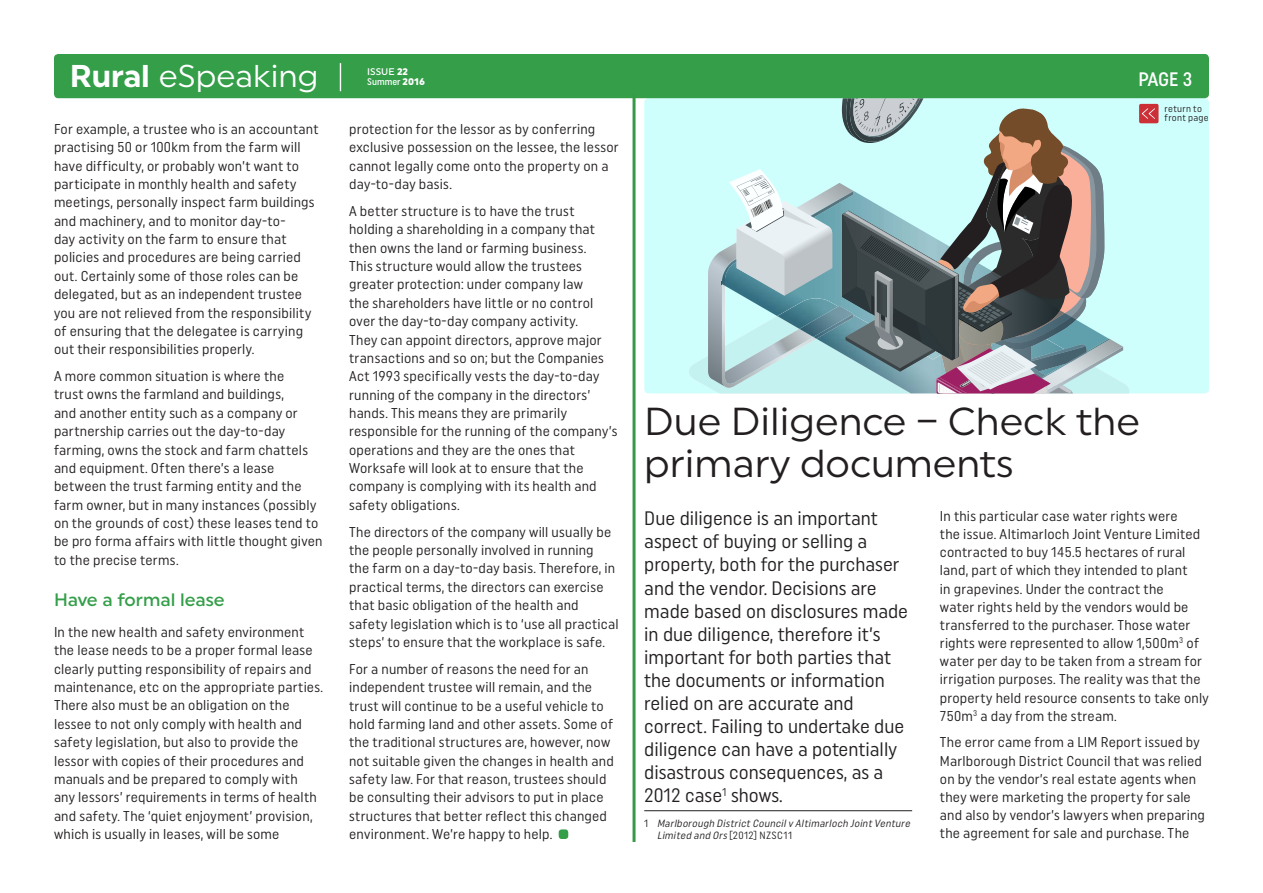
<style>
.page{position:relative;width:1263px;height:893px;background:#fff}
.page>*{position:absolute;margin:0;border:0;box-sizing:border-box;transform-origin:0 0}
.t1{font:39px/42.2px "Uniform";color:#231f20}
.t2{font:31.5px "Uniform";color:#fff}
.t3{font:19.5px/23.1px "Uniform Condensed";color:#231f20}
.t4{font:500 19.5px "Uniform Condensed";color:#fff}
.t5{font:500 18px "Uniform";color:#349e49}
.t6{font:14.25px/18.3px "Uniform Condensed";letter-spacing:.015em;color:#231f20}
.t7{font:italic 10.5px/12px "Uniform Condensed";color:#231f20}
.t8{font:9.6px/9px "Uniform Condensed";letter-spacing:.03em;color:#231f20}
.t9{font:500 9.6px "Uniform Condensed";color:#fff}
.t10{font:500 9.6px "Uniform";color:#fff}
.s1{font-weight:700}
.s2{font-weight:900}
.s3{font-family:"Uniform";font-weight:900}
.s4{font-style:normal}
</style>
<div class="page">
<div style="left:644px;top:98px;width:565px;height:295px;background:#cffffd"></div>
<div style="left:1139px;top:104px;width:19px;height:19px;background:#cd2f36;border-radius:2px"></div>
<svg style="left:687px;top:98px;width:468px;height:296px"></svg>
<div style="left:54px;top:54px;width:1155px;height:44px;background:#349e49;border-radius:4px"></div>
<svg style="left:340px;top:63px;width:1px;height:28px"></svg>
<div style="left:559px;top:829px;width:9px;height:10px;background:#349e49;border-radius:3px"></div>
<hr style="left:644px;top:810px;width:268px;height:1px;background:#231f20">
<hr style="left:632px;top:94px;width:3px;height:748px;background:#369948">
<h2 class="t2" style="left:70px;top:57px;width:250px"><span class="s1">Rural</span> eSpeaking</h2>
<p class="t10" style="left:367px;top:65px;width:42px">ISSUE <span class="s2">22</span></p>
<p class="t9" style="left:367px;top:76px;width:59px">Summer <span class="s3">2016</span></p>
<h3 class="t4" style="left:1138px;top:67px;width:55px">PAGE 3</h3>
<p class="t6" style="left:54px;top:120px;width:266px">For example, a trustee who is an accountant practising 50 or 100km from the farm will have difficulty, or probably won’t want to participate in monthly health and safety meetings, personally inspect farm buildings and machinery, and to monitor day-to-<br>day activity on the farm to ensure that policies and procedures are being carried out. Certainly some of those roles can be delegated, but as an independent trustee you are not relieved from the responsibility of ensuring that the delegatee is carrying out their responsibilities properly.</p>
<p class="t6" style="left:54px;top:367px;width:270px">A more common situation is where the<br>trust owns the farmland and buildings,<br>and another entity such as a company or partnership carries out the day-to-day farming, owns the stock and farm chattels and equipment. Often there’s a lease between the trust farming entity and the farm owner, but in many instances (possibly on the grounds of cost) these leases tend to be pro forma affairs with little thought given to the precise terms.</p>
<p class="t5" style="left:54px;top:589px;width:172px">Have a formal lease</p>
<p class="t6" style="left:54px;top:623px;width:271px">In the new health and safety environment the lease needs to be a proper formal lease clearly putting responsibility of repairs and maintenance, etc on the appropriate parties.<br>There also must be an obligation on the lessee to not only comply with health and safety legislation, but also to provide the lessor with copies of their procedures and manuals and be prepared to comply with<br>any lessors’ requirements in terms of health and safety. The ‘quiet enjoyment’ provision, which is usually in leases, will be some</p>
<p class="t6" style="left:349px;top:120px;width:271px">protection for the lessor as by conferring exclusive possession on the lessee, the lessor cannot legally come onto the property on a day-to-day basis.</p>
<p class="t6" style="left:349px;top:202px;width:270px">A better structure is to have the trust holding a shareholding in a company that then owns the land or farming business.<br>This structure would allow the trustees greater protection: under company law<br>the shareholders have little or no control over the day-to-day company activity.<br>They can appoint directors, approve major transactions and so on; but the Companies Act 1993 specifically vests the day-to-day running of the company in the directors’ hands. This means they are primarily responsible for the running of the company’s operations and they are the ones that Worksafe will look at to ensure that the company is complying with its health and safety obligations.</p>
<p class="t6" style="left:349px;top:522px;width:271px">The directors of the company will usually be the people personally involved in running<br>the farm on a day-to-day basis. Therefore, in practical terms, the directors can exercise that basic obligation of the health and safety legislation which is to ‘use all practical steps’ to ensure that the workplace is safe.</p>
<p class="t6" style="left:349px;top:659px;width:266px">For a number of reasons the need for an independent trustee will remain, and the trust will continue to be a useful vehicle to hold farming land and other assets. Some of the traditional structures are, however, now not suitable given the changes in health and safety law. For that reason, trustees should be consulting their advisors to put in place structures that better reflect this changed environment. We’re happy to help.</p>
<p class="t8" style="left:1164px;top:104px;width:46px">return to front page</p>
<h1 class="t1" style="left:644px;top:399px;width:497px">Due Diligence – Check the primary documents</h1>
<p class="t3" style="left:644px;top:507px;width:265px">Due diligence is an important aspect of buying or selling a property, both for the purchaser and the vendor. Decisions are made based on disclosures made in due diligence, therefore it’s important for both parties that the documents or information relied on are accurate and correct. Failing to undertake due diligence can have a potentially disastrous consequences, as a<br>2012 case<sup>1</sup> shows.</p>
<p class="t7" style="left:657px;top:817px;width:257px;text-indent:-13px"><span class="s4">1</span> Marlborough DistrictCouncilv Altimarloch JointVenture<br>Limited and Ors<span class="s4">[20 12] NZSC 11</span></p>
<p class="t6" style="left:940px;top:506px;width:270px">In this particular case water rights were<br>the issue. Altimarloch Joint Venture Limited contracted to buy 145.5 hectares of rural land, part of which they intended to plant<br>in grapevines. Under the contract the<br>water rights held by the vendors would be transferred to the purchaser. Those water rights were represented to allow 1,500m<sup>3</sup> of water per day to be taken from a stream for irrigation purposes. The reality was that the property held resource consents to take only 750m<sup>3</sup> a day from the stream.</p>
<p class="t6" style="left:940px;top:733px;width:267px">The error came from a LIM Report issued by Marlborough District Council that was relied on by the vendor’s real estate agents when they were marketing the property for sale and also by vendor’s lawyers when preparing the agreement for sale and purchase. The</p>
</div>
